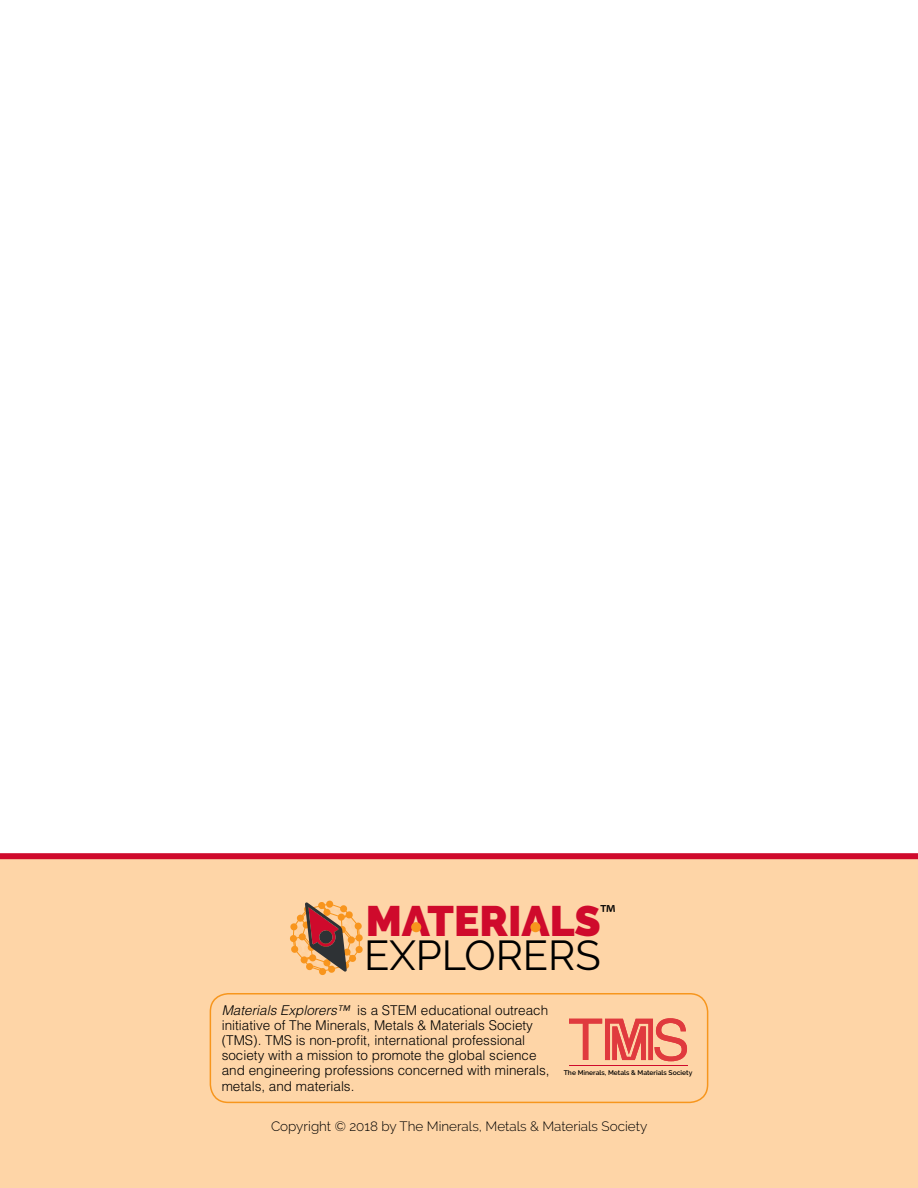
<style>
.page{position:relative;width:918px;height:1188px;background:#fff}
.page>*{position:absolute;margin:0;border:0;box-sizing:border-box;transform-origin:0 0}
.t1{font:900 42.45px "Raleway";color:#cf0a2c}
.t2{font:41.7px "Raleway";color:#000}
.t3{font:25.05px "Myriad Pro";color:#000}
.t4{font:300 13.5px/15.3px "Helvetica";color:#000}
.t5{font:300 13.5px "Raleway";color:#000}
.t6{font:600 6.75px "Raleway";color:#000}
.s1{font-style:italic}
</style>
<div class="page">
<div style="left:0;top:857px;width:918px;height:331px;background:#fed5a7"></div>
<div style="left:0;top:853px;width:918px;height:6px;background:#cf0a2c"></div>
<div style="left:210px;top:993px;width:498px;height:110px;border:2px solid #f7961d;border-radius:18px"></div>
<svg style="left:569px;top:1018px;width:118px;height:43px"></svg>
<hr style="left:569px;top:1065px;width:118px;height:1px;background:#cf0a2c">
<svg style="left:290px;top:900px;width:73px;height:75px"></svg>
<div style="left:411px;top:922px;width:10px;height:10px;background:#f8951d;border-radius:50%"></div>
<div style="left:530px;top:922px;width:11px;height:10px;background:#f8951d;border-radius:50%"></div>
<h1 class="t1" style="left:366px;top:896px;width:237px">MATERIALS</h1>
<h2 class="t2" style="left:364px;top:932px;width:238px">EXPLORERS</h2>
<h3 class="t3" style="left:600px;top:899px;width:17px">™</h3>
<p class="t4" style="left:222px;top:1002px;width:329px"><span class="s1">Materials Explorers™</span> is a STEM educational outreach initiative of The Minerals, Metals &amp; Materials Society (TMS). TMS is non-profit, international professional society with a mission to promote the global science and engineering professions concerned with minerals, metals, and materials.</p>
<p class="t6" style="left:564px;top:1069px;width:130px">The Minerals, Metals &amp; Materials Society</p>
<p class="t5" style="left:271px;top:1119px;width:378px">Copyright © 2018 by The Minerals, Metals &amp; Materials Society</p>
</div>
